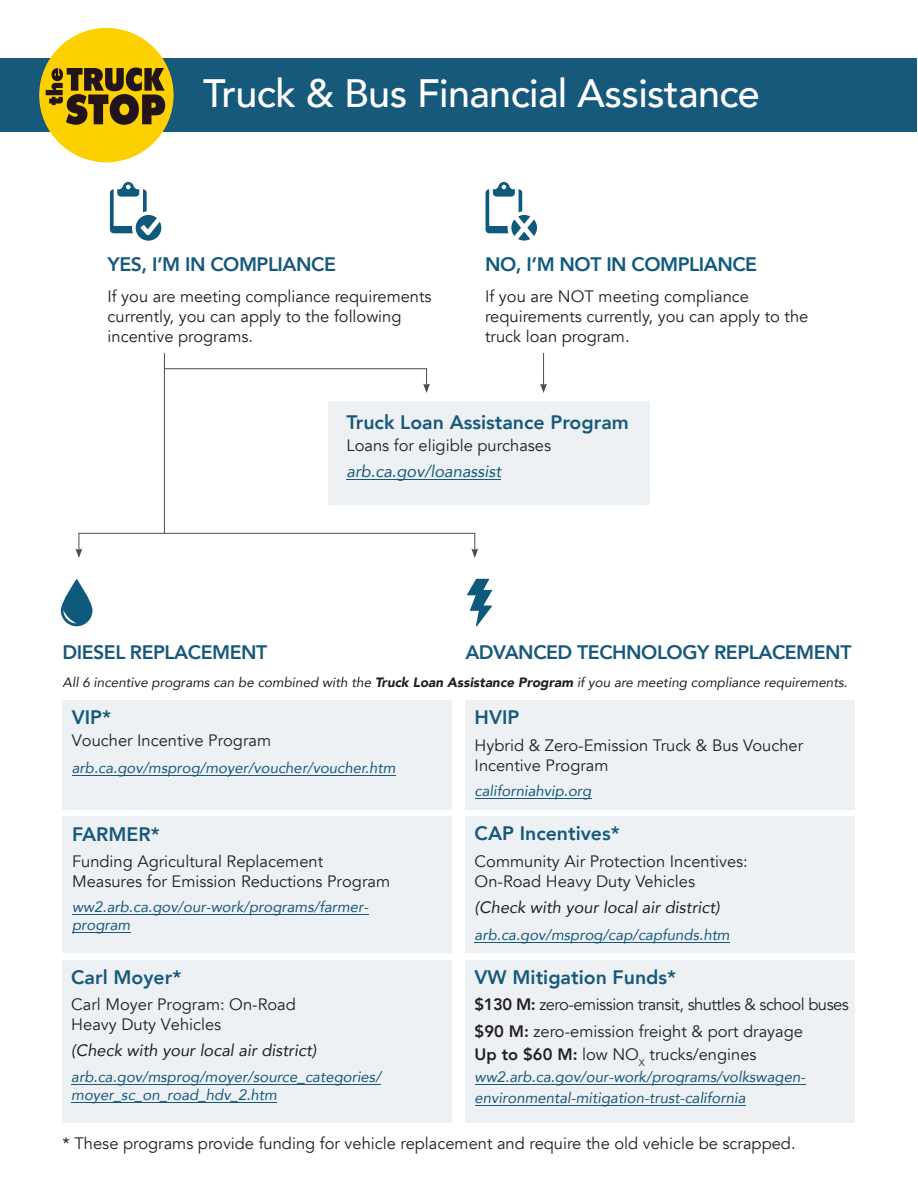
<style>
.page{position:relative;width:918px;height:1188px;background:#fff}
.page>*{position:absolute;margin:0;border:0;box-sizing:border-box;transform-origin:0 0}
.t1{font:500 39.45px "Avenir";letter-spacing:-.015em;color:#fff}
.t2{font:800 19.5px "Avenir";color:#17597b}
.t3{font:800 19.5px "Avenir";letter-spacing:-.025em;color:#17597b}
.t4{font:800 19.5px "Avenir";letter-spacing:-.025em;color:#0f5a7c}
.t5{font:16.5px/19.8px "Avenir";color:#231f20}
.t6{font:16.5px/26.5px "Avenir";letter-spacing:-.03em;color:#231f20}
.t7{font:italic 16.5px "Avenir";color:#231f20}
.t8{font:italic 16.5px "Avenir";color:#17597b}
.t9{font:italic 15px/17.7px "Avenir";color:#17597b}
.t10{font:italic 13.5px "Avenir";color:#231f20}
.s1{font-weight:900}
.s2{font-weight:800}
</style>
<div class="page">
<div style="left:465px;top:960px;width:389px;height:163px;background:#eef1f4"></div>
<div style="left:465px;top:816px;width:389px;height:137px;background:#eef1f4"></div>
<div style="left:63px;top:960px;width:389px;height:163px;background:#eef1f4"></div>
<hr style="left:164px;top:368px;width:1px;height:165px;background:#4b4c4d">
<div style="left:1px;top:58px;width:916px;height:74px;background:#17597b"></div>
<div style="left:39px;top:28px;width:135px;height:134px;background:#fdd000;border-radius:50%"></div>
<svg style="left:46px;top:67px;width:119px;height:58px"></svg>
<div style="left:63px;top:816px;width:389px;height:137px;background:#eef1f4"></div>
<div style="left:63px;top:700px;width:389px;height:109px;background:#eef1f4"></div>
<div style="left:328px;top:402px;width:322px;height:103px;background:#eef1f4"></div>
<div style="left:465px;top:700px;width:389px;height:109px;background:#eef1f4"></div>
<svg style="left:110px;top:182px;width:51px;height:59px"></svg>
<svg style="left:486px;top:182px;width:51px;height:59px"></svg>
<svg style="left:164px;top:353px;width:266px;height:40px"></svg>
<hr style="left:543px;top:353px;width:1px;height:33px;background:#4b4c4d">
<svg style="left:540px;top:384px;width:7px;height:9px"></svg>
<div style="left:79px;top:533px;width:396px;height:18px;border:1px solid #4b4c4d"></div>
<svg style="left:467px;top:579px;width:25px;height:47px"></svg>
<svg style="left:61px;top:579px;width:32px;height:47px"></svg>
<svg style="left:75px;top:549px;width:7px;height:9px"></svg>
<svg style="left:471px;top:549px;width:7px;height:9px"></svg>
<hr style="left:346px;top:480px;width:155px;height:1px;background:#17597b">
<hr style="left:71px;top:1084px;width:310px;height:1px;background:#17597b">
<hr style="left:71px;top:1102px;width:206px;height:1px;background:#17597b">
<hr style="left:72px;top:932px;width:58px;height:1px;background:#17597b">
<hr style="left:475px;top:1084px;width:330px;height:1px;background:#17597b">
<hr style="left:475px;top:1105px;width:271px;height:1px;background:#17597b">
<hr style="left:475px;top:942px;width:255px;height:1px;background:#17597b">
<hr style="left:475px;top:798px;width:116px;height:1px;background:#17597b">
<hr style="left:72px;top:775px;width:324px;height:1px;background:#17597b">
<hr style="left:72px;top:914px;width:297px;height:1px;background:#17597b">
<h1 class="t1" style="left:203px;top:59px;width:558px">Truck &amp; Bus Financial Assistance</h1>
<p class="t3" style="left:108px;top:249px;width:230px">YES, I’M IN COMPLIANCE</p>
<p class="t5" style="left:108px;top:287px;width:326px">If you are meeting compliance requirements currently, you can apply to the following incentive programs.</p>
<p class="t4" style="left:485px;top:249px;width:274px">NO, I’M NOT IN COMPLIANCE</p>
<p class="t5" style="left:485px;top:287px;width:325px">If you are NOT meeting compliance requirements currently, you can apply to the truck loan program.</p>
<p class="t3" style="left:63px;top:637px;width:206px">DIESEL REPLACEMENT</p>
<p class="t2" style="left:346px;top:407px;width:284px">Truck Loan Assistance Program</p>
<p class="t5" style="left:346px;top:435px;width:206px">Loans for eligible purchases</p>
<p class="t8" style="left:346px;top:461px;width:157px">arb.ca.gov/loanassist</p>
<p class="t3" style="left:465px;top:637px;width:388px">ADVANCED TECHNOLOGY REPLACEMENT</p>
<p class="t10" style="left:63px;top:674px;width:787px">All 6 incentive programs can be combined with the <span class="s1">Truck Loan Assistance Program</span> if you are meeting compliance requirements.</p>
<p class="t2" style="left:72px;top:702px;width:41px">VIP*</p>
<p class="t5" style="left:72px;top:731px;width:201px">Voucher Incentive Program</p>
<p class="t9" style="left:72px;top:759px;width:325px">arb.ca.gov/msprog/moyer/voucher/voucher.htm</p>
<p class="t2" style="left:72px;top:819px;width:89px">FARMER*</p>
<p class="t5" style="left:72px;top:852px;width:320px">Funding Agricultural Replacement<br>Measures for Emission Reductions Program</p>
<p class="t9" style="left:72px;top:898px;width:298px">ww2.arb.ca.gov/our-work/programs/farmer&shy;program</p>
<p class="t2" style="left:71px;top:962px;width:112px">Carl Moyer*</p>
<p class="t5" style="left:71px;top:995px;width:226px">Carl Moyer Program: On-Road<br>Heavy Duty Vehicles</p>
<p class="t7" style="left:71px;top:1041px;width:247px">(Check with your local air district)</p>
<p class="t9" style="left:71px;top:1067px;width:311px">arb.ca.gov/msprog/moyer/source_categories/ moyer_sc_on_road_hdv_2.htm</p>
<p class="t2" style="left:475px;top:702px;width:46px">HVIP</p>
<p class="t5" style="left:475px;top:736px;width:330px">Hybrid &amp; Zero-Emission Truck &amp; Bus Voucher<br>Incentive Program</p>
<p class="t9" style="left:475px;top:782px;width:118px">californiahvip.org</p>
<p class="t2" style="left:475px;top:818px;width:147px">CAP Incentives*</p>
<p class="t5" style="left:475px;top:852px;width:275px">Community Air Protection Incentives:<br>On-Road Heavy Duty Vehicles</p>
<p class="t7" style="left:475px;top:897px;width:247px">(Check with your local air district)</p>
<p class="t9" style="left:475px;top:926px;width:257px">arb.ca.gov/msprog/cap/capfunds.htm</p>
<p class="t2" style="left:475px;top:962px;width:203px">VW Mitigation Funds*</p>
<p class="t6" style="left:475px;top:992px;width:376px"><span class="s2">$130 M:</span> zero-emission transit, shuttles &amp; school buses <span class="s2">$90 M:</span> zero-emission freight &amp; port drayage</p>
<p class="t5" style="left:475px;top:1045px;width:283px"><span class="s2">Up to $60 M:</span> low NO<sub>X</sub> trucks/engines</p>
<p class="t9" style="left:475px;top:1066px;width:332px;line-height:21px">ww2.arb.ca.gov/our-work/programs/volkswagen&shy;environmental-mitigation-trust-california</p>
<p class="t5" style="left:63px;top:1134px;width:735px">* These programs provide funding for vehicle replacement and require the old vehicle be scrapped.</p>
</div>
